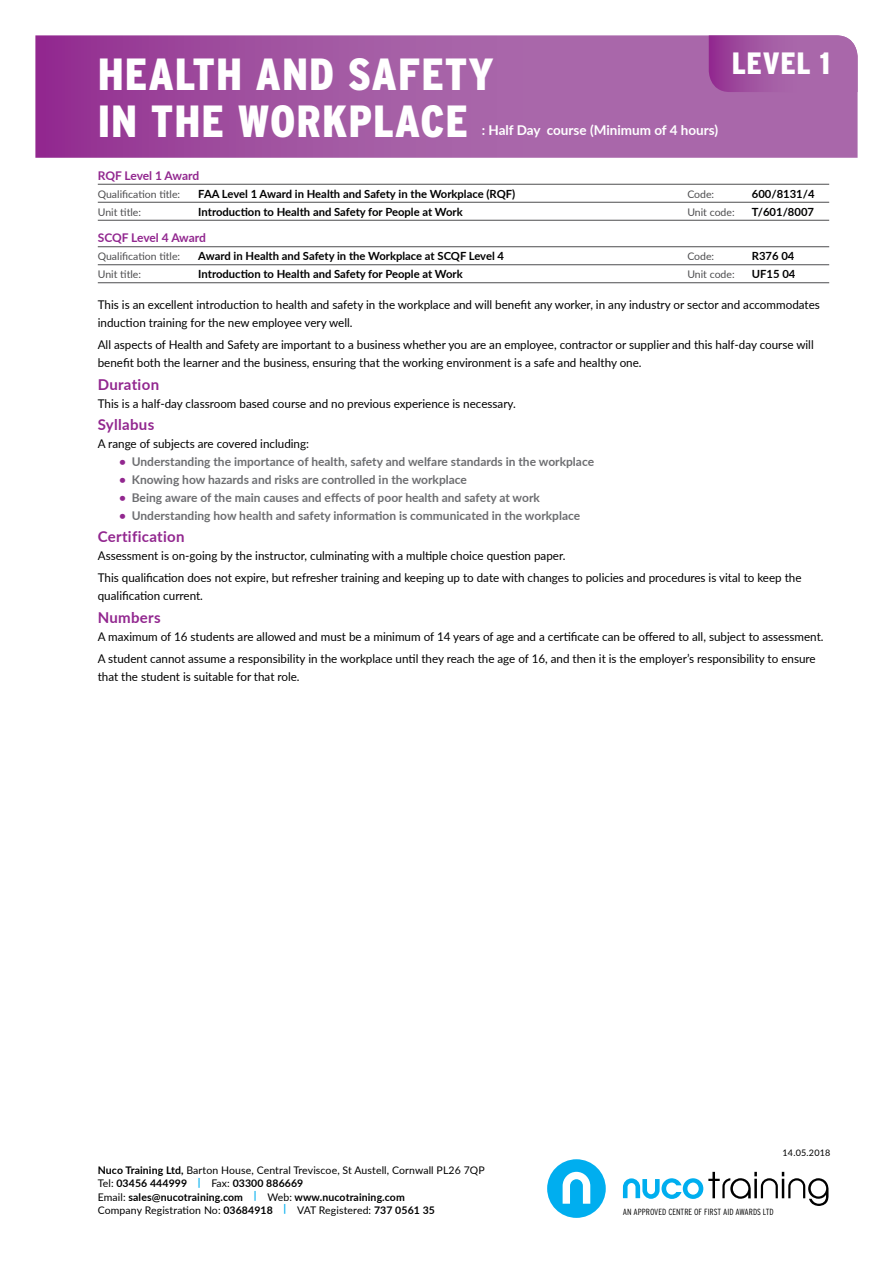
<style>
.page{position:relative;width:893px;height:1263px;background:#fff}
.page>*{position:absolute;margin:0;border:0;box-sizing:border-box;transform-origin:0 0}
.t1{font:900 condensed 45px/46.5px "Interstate";letter-spacing:.02em;color:#fff}
.t2{font:900 condensed 30.75px "Interstate";letter-spacing:.02em;color:#fff}
.t3{font:700 15px "Lato";letter-spacing:.02em;color:#92278f}
.t4{font:700 13.5px "Lato";color:#fff}
.t5{font:12px/18px "Lato";color:#000}
.t6{font:700 12px "Lato";color:#6d6e71}
.t7{font:700 12px "Lato";letter-spacing:-.015em;color:#92278f}
.t8{font:700 11.25px "Lato";color:#000}
.t9{font:10.5px/13.2px "Lato";letter-spacing:.01em;color:#000}
.t10{font:10.5px "Lato";color:#4d4d4f}
.t11{font:9px "Lato";letter-spacing:.025em;color:#000}
.t12{font:300 condensed 8.85px "Interstate";color:#000}
.s1{color:#92278f}
.s2{font-weight:700}
.s3{font-weight:700;color:#00aeef}
</style>
<div class="page">
<svg style="left:35px;top:35px;width:823px;height:123px;background:#a358a3"></svg>
<svg style="left:623px;top:1172px;width:205px;height:34px"></svg>
<svg style="left:547px;top:1159px;width:59px;height:59px"></svg>
<hr style="left:98px;top:184px;width:731px;height:1px;background:#4d4d4f">
<hr style="left:98px;top:202px;width:731px;height:1px;background:#4d4d4f">
<hr style="left:98px;top:220px;width:731px;height:1px;background:#4d4d4f">
<hr style="left:98px;top:246px;width:731px;height:1px;background:#4d4d4f">
<hr style="left:98px;top:264px;width:731px;height:1px;background:#4d4d4f">
<hr style="left:98px;top:282px;width:731px;height:1px;background:#4d4d4f">
<svg style="left:709px;top:35px;width:149px;height:57px;background:#a45ba5"></svg>
<h1 class="t1" style="left:98px;top:51px;width:397px">HEALTH AND SAFETY<br>IN THE WORKPLACE</h1>
<p class="t4" style="left:482px;top:120px;width:238px">: Half Day course (Minimum of 4 hours)</p>
<h2 class="t2" style="left:732px;top:46px;width:100px">LEVEL 1</h2>
<p class="t7" style="left:98px;top:167px;width:103px">RQF Level 1 Award</p>
<p class="t10" style="left:98px;top:186px;width:84px">Qualification title:</p>
<p class="t8" style="left:198px;top:185px;width:318px">FAA Level 1 Award in Health and Safety in the Workplace (RQF)</p>
<p class="t10" style="left:687px;top:186px;width:28px">Code:</p>
<p class="t8" style="left:752px;top:185px;width:64px">600/8131/4</p>
<p class="t10" style="left:98px;top:204px;width:45px">Unit title:</p>
<p class="t8" style="left:198px;top:203px;width:266px">Introduction to Health and Safety for People at Work</p>
<p class="t10" style="left:687px;top:204px;width:49px">Unit code:</p>
<p class="t8" style="left:752px;top:203px;width:64px">T/601/8007</p>
<p class="t7" style="left:98px;top:229px;width:110px">SCQF Level 4 Award</p>
<p class="t10" style="left:98px;top:249px;width:84px">Qualification title:</p>
<p class="t8" style="left:198px;top:248px;width:307px">Award in Health and Safety in the Workplace at SCQF Level 4</p>
<p class="t10" style="left:687px;top:249px;width:28px">Code:</p>
<p class="t8" style="left:752px;top:248px;width:44px">R376 04</p>
<p class="t10" style="left:98px;top:267px;width:45px">Unit title:</p>
<p class="t8" style="left:198px;top:266px;width:266px">Introduction to Health and Safety for People at Work</p>
<p class="t10" style="left:687px;top:267px;width:49px">Unit code:</p>
<p class="t8" style="left:752px;top:266px;width:45px">UF15 04</p>
<p class="t5" style="left:98px;top:295px;width:724px">This is an excellent introduction to health and safety in the workplace and will benefit any worker, in any industry or sector and accommodates induction training for the new employee very well.</p>
<p class="t5" style="left:98px;top:335px;width:717px">All aspects of Health and Safety are important to a business whether you are an employee, contractor or supplier and this half-day course will benefit both the learner and the business, ensuring that the working environment is a safe and healthy one.</p>
<p class="t3" style="left:98px;top:373px;width:63px">Duration</p>
<p class="t5" style="left:98px;top:394px;width:420px">This is a half-day classroom based course and no previous experience is necessary.</p>
<p class="t3" style="left:98px;top:413px;width:58px">Syllabus</p>
<p class="t5" style="left:98px;top:434px;width:213px">A range of subjects are covered including:</p>
<p class="t6" style="left:119px;top:453px;width:477px"><span class="s1">•</span> Understanding the importance of health, safety and welfare standards in the workplace</p>
<p class="t6" style="left:119px;top:471px;width:349px"><span class="s1">•</span> Knowing how hazards and risks are controlled in the workplace</p>
<p class="t6" style="left:119px;top:489px;width:422px"><span class="s1">•</span> Being aware of the main causes and effects of poor health and safety at work</p>
<p class="t6" style="left:119px;top:507px;width:463px"><span class="s1">•</span> Understanding how health and safety information is communicated in the workplace</p>
<p class="t3" style="left:98px;top:526px;width:88px">Certification</p>
<p class="t5" style="left:98px;top:544px;width:705px;line-height:22.2px">Assessment is on-going by the instructor, culminating with a multiple choice question paper.<br>This qualification does not expire, but refresher training and keeping up to date with changes to policies and procedures is vital to keep the</p>
<p class="t5" style="left:98px;top:586px;width:107px">qualification current.</p>
<p class="t3" style="left:98px;top:606px;width:64px">Numbers</p>
<p class="t5" style="left:98px;top:625px;width:727px;line-height:22.2px">A maximum of 16 students are allowed and must be a minimum of 14 years of age and a certificate can be offered to all, subject to assessment.<br>A student cannot assume a responsibility in the workplace until they reach the age of 16, and then it is the employer’s responsibility to ensure</p>
<p class="t5" style="left:98px;top:667px;width:203px">that the student is suitable for that role.</p>
<p class="t9" style="left:98px;top:1163px;width:388px"><span class="s2">Nuco Training Ltd,</span> Barton House, Central Treviscoe, St Austell, Cornwall PL26 7QP Tel: <span class="s2">03456 444999</span> <span class="s3">|</span> Fax: <span class="s2">03300 886669<br></span>Email: <span class="s2">sales@nucotraining.com</span> <span class="s3">|</span> Web: <span class="s2">www.nucotraining.com<br></span>Company Registration No: <span class="s2">03684918</span> <span class="s3">|</span> VAT Registered: <span class="s2">737 0561 35</span></p>
<p class="t11" style="left:782px;top:1146px;width:50px">14.05.2018</p>
<p class="t12" style="left:623px;top:1207px;width:152px">AN APPROVED CENTRE OF FIRST AID AWARDS LTD</p>
</div>
